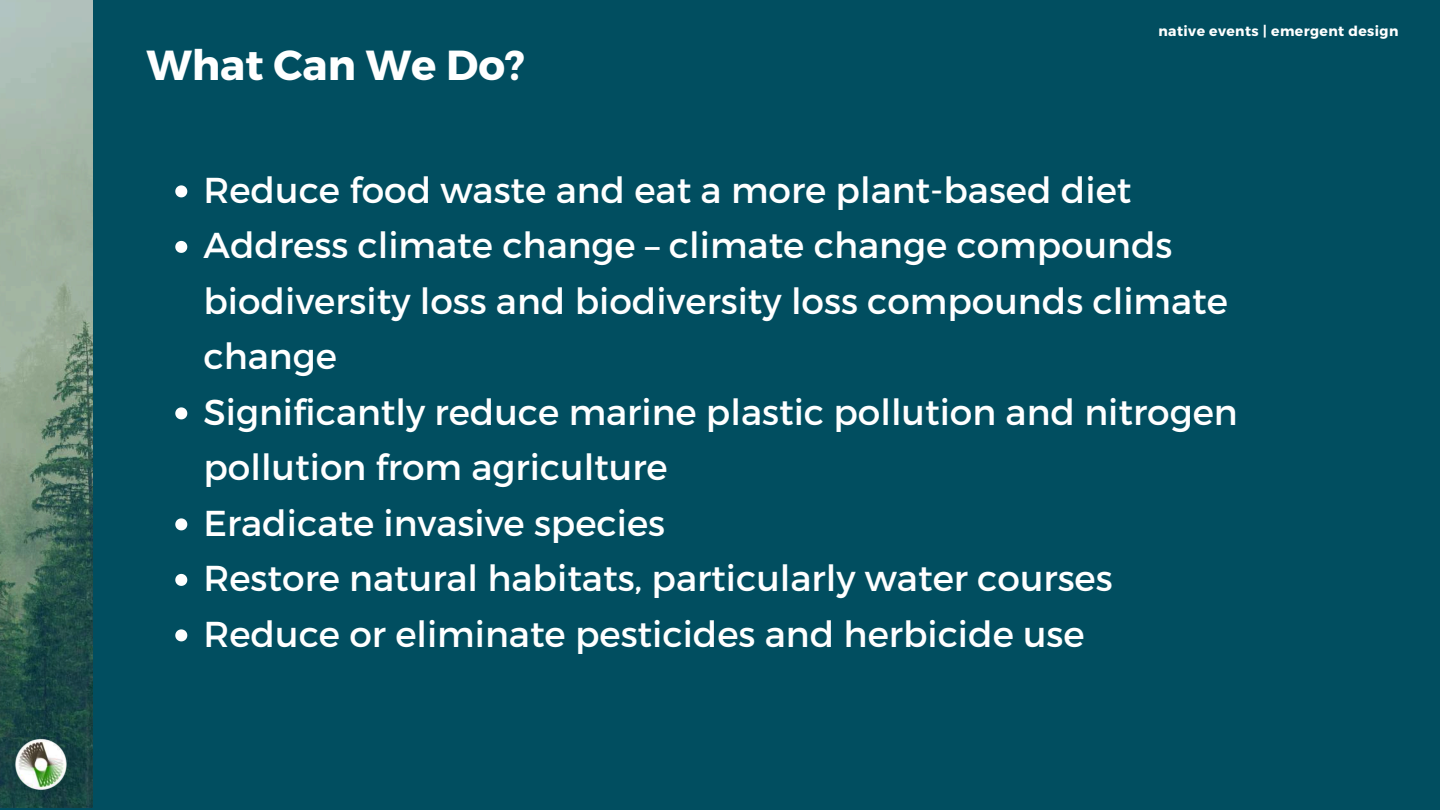
<style>
.page{position:relative;width:1440px;height:810px;background:#014e60}
.page>*{position:absolute;margin:0;border:0;box-sizing:border-box;transform-origin:0 0}
.t1{font:700 42px "Montserrat";color:#fff}
.t2{font:36px/55.5px "Montserrat";color:#fff}
.t3{font:700 14px "Montserrat";letter-spacing:.03em;color:#fff}
</style>
<div class="page">
<img style="left:0;top:0;width:92px;height:808px">
<img style="left:9px;top:734px;width:64px;height:60px">
<svg style="left:175px;top:185px;width:12px;height:12px"></svg>
<svg style="left:175px;top:241px;width:12px;height:12px"></svg>
<svg style="left:175px;top:407px;width:12px;height:12px"></svg>
<svg style="left:175px;top:518px;width:12px;height:12px"></svg>
<svg style="left:175px;top:574px;width:12px;height:12px"></svg>
<svg style="left:175px;top:629px;width:12px;height:12px"></svg>
<p class="t1" style="left:146px;top:39px;width:380px">What Can We Do?</p>
<p class="t3" style="left:1158px;top:22px;width:242px">native events | emergent design</p>
<p class="t2" style="left:203px;top:162px;width:1036px">Reduce food waste and eat a more plant-based diet Address climate change – climate change compounds biodiversity loss and biodiversity loss compounds climate change<br>Significantly reduce marine plastic pollution and nitrogen pollution from agriculture<br>Eradicate invasive species<br>Restore natural habitats, particularly water courses Reduce or eliminate pesticides and herbicide use</p>
</div>
